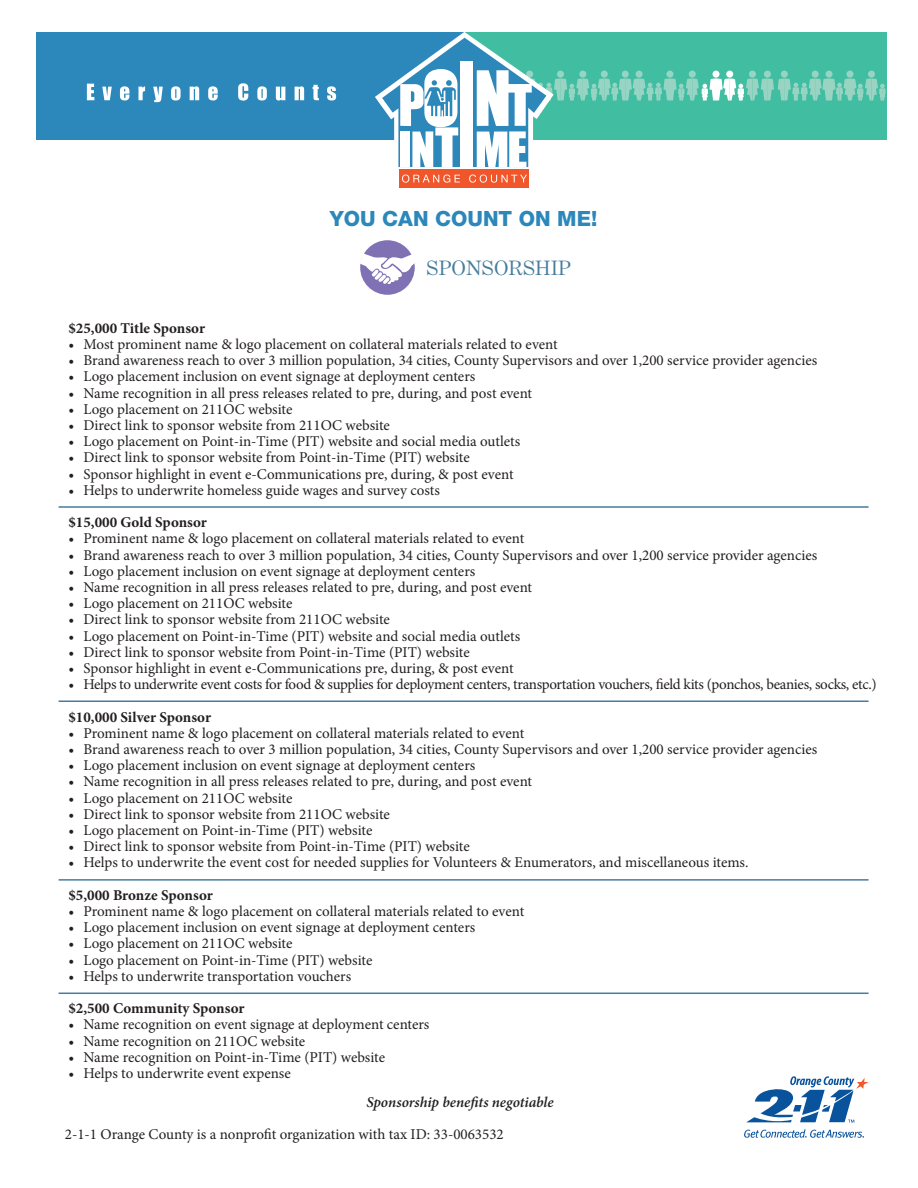
<style>
.page{position:relative;width:918px;height:1188px;background:#fff}
.page>*{position:absolute;margin:0;border:0;box-sizing:border-box;transform-origin:0 0}
.t1{font:800 21px "Helvetica Neue";color:#2c87ba}
.t2{font:21px "Benton Modern One";color:#467d9d}
.t3{font:15px "Minion Pro";letter-spacing:-.005em;color:#231f20}
.t4{font:700 15px "Minion Pro";color:#231f20}
.t5{font:italic 600 15px "Minion Pro";color:#231f20}
</style>
<div class="page">
<svg style="left:744px;top:1076px;width:125px;height:62px"></svg>
<hr style="left:59px;top:506px;width:810px;height:2px;background:#467d9d">
<hr style="left:59px;top:700px;width:810px;height:2px;background:#467d9d">
<hr style="left:59px;top:879px;width:810px;height:2px;background:#467d9d">
<hr style="left:59px;top:993px;width:810px;height:1px;background:#467d9d">
<div style="left:360px;top:240px;width:55px;height:55px;background:#7f71b3;border-radius:50%"></div>
<svg style="left:360px;top:253px;width:55px;height:32px"></svg>
<div style="left:36px;top:32px;width:428px;height:108px;background:#2c87ba"></div>
<svg style="left:375px;top:32px;width:511px;height:156px"></svg>
<svg style="left:87px;top:84px;width:7px;height:16px"></svg>
<svg style="left:102px;top:87px;width:10px;height:13px"></svg>
<svg style="left:120px;top:86px;width:9px;height:15px"></svg>
<svg style="left:138px;top:86px;width:7px;height:14px"></svg>
<svg style="left:153px;top:87px;width:10px;height:15px"></svg>
<svg style="left:171px;top:86px;width:10px;height:15px"></svg>
<svg style="left:190px;top:86px;width:9px;height:14px"></svg>
<svg style="left:208px;top:86px;width:10px;height:15px"></svg>
<svg style="left:238px;top:83px;width:10px;height:18px"></svg>
<svg style="left:257px;top:86px;width:10px;height:15px"></svg>
<svg style="left:276px;top:87px;width:9px;height:14px"></svg>
<svg style="left:295px;top:86px;width:9px;height:14px"></svg>
<svg style="left:313px;top:85px;width:6px;height:15px"></svg>
<svg style="left:327px;top:86px;width:9px;height:15px"></svg>
<h1 class="t1" style="left:330px;top:206px;width:269px">YOU CAN COUNT ON ME!</h1>
<h1 class="t2" style="left:426px;top:256px;width:146px">SPONSORSHIP</h1>
<p class="t4" style="left:68px;top:317px;width:138px">$25,000 Title Sponsor</p>
<p class="t3" style="left:68px;top:334px;width:491px">• Most prominent name &amp; logo placement on collateral materials related to event</p>
<p class="t3" style="left:68px;top:350px;width:750px">• Brand awareness reach to over 3 million population, 34 cities, County Supervisors and over 1,200 service provider agencies</p>
<p class="t3" style="left:68px;top:367px;width:408px">• Logo placement inclusion on event signage at deployment centers</p>
<p class="t3" style="left:68px;top:383px;width:465px">• Name recognition in all press releases related to pre, during, and post event</p>
<p class="t3" style="left:68px;top:399px;width:226px">• Logo placement on 211OC website</p>
<p class="t3" style="left:68px;top:415px;width:323px">• Direct link to sponsor website from 211OC website</p>
<p class="t3" style="left:68px;top:431px;width:453px">• Logo placement on Point-in-Time (PIT) website and social media outlets</p>
<p class="t3" style="left:68px;top:448px;width:403px">• Direct link to sponsor website from Point-in-Time (PIT) website</p>
<p class="t3" style="left:68px;top:464px;width:447px">• Sponsor highlight in event e-Communications pre, during, &amp; post event</p>
<p class="t3" style="left:68px;top:480px;width:373px">• Helps to underwrite homeless guide wages and survey costs</p>
<p class="t4" style="left:68px;top:512px;width:140px">$15,000 Gold Sponsor</p>
<p class="t3" style="left:68px;top:529px;width:457px">• Prominent name &amp; logo placement on collateral materials related to event</p>
<p class="t3" style="left:68px;top:545px;width:750px">• Brand awareness reach to over 3 million population, 34 cities, County Supervisors and over 1,200 service provider agencies</p>
<p class="t3" style="left:68px;top:561px;width:408px">• Logo placement inclusion on event signage at deployment centers</p>
<p class="t3" style="left:68px;top:577px;width:465px">• Name recognition in all press releases related to pre, during, and post event</p>
<p class="t3" style="left:68px;top:593px;width:226px">• Logo placement on 211OC website</p>
<p class="t3" style="left:68px;top:610px;width:323px">• Direct link to sponsor website from 211OC website</p>
<p class="t3" style="left:68px;top:626px;width:453px">• Logo placement on Point-in-Time (PIT) website and social media outlets</p>
<p class="t3" style="left:68px;top:642px;width:403px">• Direct link to sponsor website from Point-in-Time (PIT) website</p>
<p class="t3" style="left:68px;top:658px;width:447px">• Sponsor highlight in event e-Communications pre, during, &amp; post event</p>
<p class="t3" style="left:68px;top:674px;width:810px">• Helps to underwrite event costs for food &amp; supplies for deployment centers, transportation vouchers, field kits (ponchos, beanies, socks, etc.)</p>
<p class="t4" style="left:68px;top:706px;width:144px">$10,000 Silver Sponsor</p>
<p class="t3" style="left:68px;top:723px;width:457px">• Prominent name &amp; logo placement on collateral materials related to event</p>
<p class="t3" style="left:68px;top:739px;width:750px">• Brand awareness reach to over 3 million population, 34 cities, County Supervisors and over 1,200 service provider agencies</p>
<p class="t3" style="left:68px;top:755px;width:408px">• Logo placement inclusion on event signage at deployment centers</p>
<p class="t3" style="left:68px;top:772px;width:465px">• Name recognition in all press releases related to pre, during, and post event</p>
<p class="t3" style="left:68px;top:788px;width:226px">• Logo placement on 211OC website</p>
<p class="t3" style="left:68px;top:804px;width:323px">• Direct link to sponsor website from 211OC website</p>
<p class="t3" style="left:68px;top:820px;width:306px">• Logo placement on Point-in-Time (PIT) website</p>
<p class="t3" style="left:68px;top:836px;width:403px">• Direct link to sponsor website from Point-in-Time (PIT) website</p>
<p class="t3" style="left:68px;top:853px;width:682px">• Helps to underwrite the event cost for needed supplies for Volunteers &amp; Enumerators, and miscellaneous items.</p>
<p class="t4" style="left:68px;top:884px;width:146px">$5,000 Bronze Sponsor</p>
<p class="t3" style="left:68px;top:901px;width:457px">• Prominent name &amp; logo placement on collateral materials related to event</p>
<p class="t3" style="left:68px;top:917px;width:408px">• Logo placement inclusion on event signage at deployment centers</p>
<p class="t3" style="left:68px;top:934px;width:226px">• Logo placement on 211OC website</p>
<p class="t3" style="left:68px;top:950px;width:306px">• Logo placement on Point-in-Time (PIT) website</p>
<p class="t3" style="left:68px;top:966px;width:284px">• Helps to underwrite transportation vouchers</p>
<p class="t4" style="left:68px;top:998px;width:177px">$2,500 Community Sponsor</p>
<p class="t3" style="left:68px;top:1015px;width:362px">• Name recognition on event signage at deployment centers</p>
<p class="t3" style="left:68px;top:1031px;width:238px">• Name recognition on 211OC website</p>
<p class="t3" style="left:68px;top:1047px;width:318px">• Name recognition on Point-in-Time (PIT) website</p>
<p class="t3" style="left:68px;top:1063px;width:224px">• Helps to underwrite event expense</p>
<p class="t5" style="left:366px;top:1091px;width:189px">Sponsorship benefits negotiable</p>
<p class="t3" style="left:65px;top:1124px;width:440px">2-1-1 Orange County is a nonprofit organization with tax ID: 33-0063532</p>
</div>
